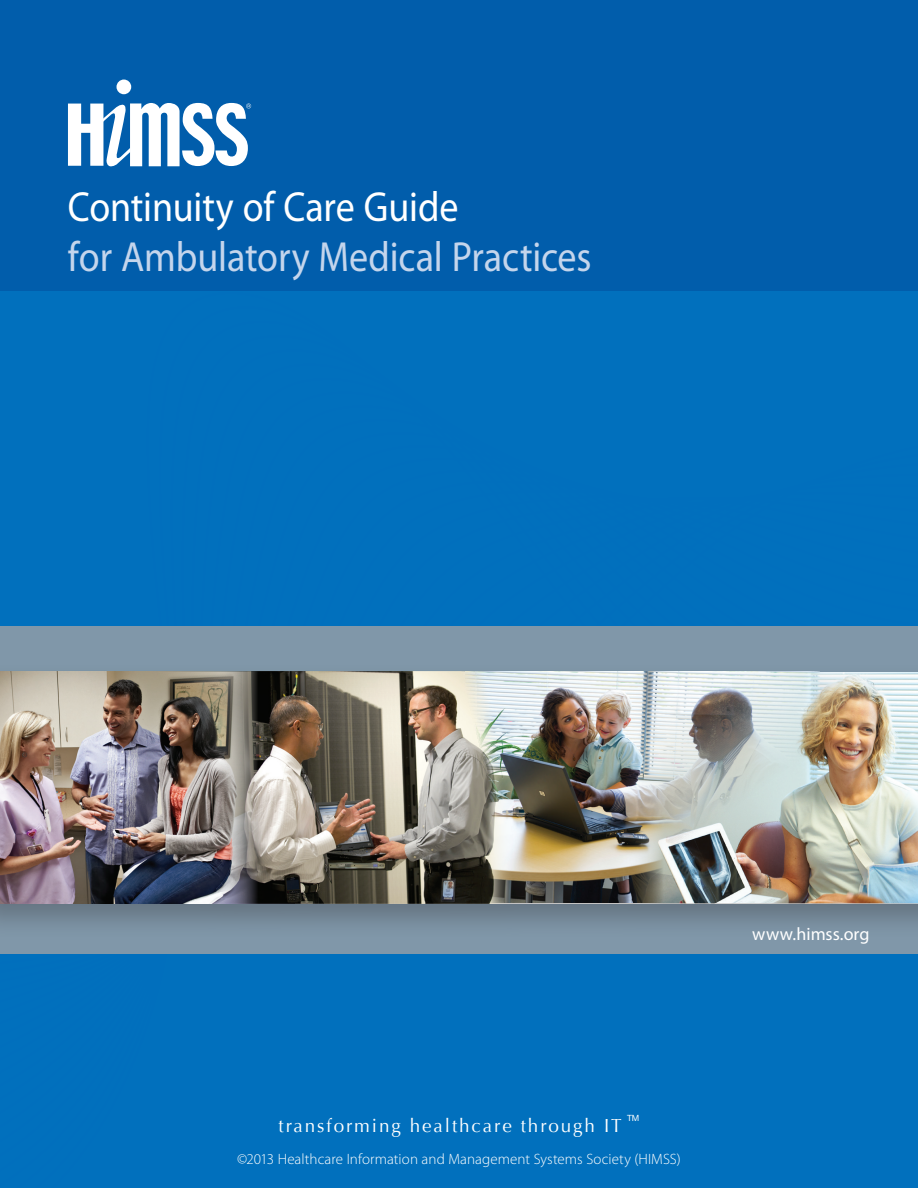
<style>
.page{position:relative;width:918px;height:1188px;background:#015dab}
.page>*{position:absolute;margin:0;border:0;box-sizing:border-box;transform-origin:0 0}
.t1{font:42.3px "Myriad Pro";letter-spacing:-.005em;color:#c4d5ec;scale:.9 1}
.t2{font:42.3px "Myriad Pro";letter-spacing:-.005em;color:#fff;scale:.9 1}
.t3{font:18.9px "Optima";letter-spacing:.1em;color:#fff}
.t4{font:18px "Myriad Pro";color:#fff}
.t5{font:300 15px "Myriad Pro";letter-spacing:.005em;color:#fff}
.t6{font:8.55px "Helvetica Neue";color:#fff}
</style>
<div class="page">
<div style="left:0;top:292px;width:918px;height:896px;background:#0170bd"></div>
<div style="left:0;top:626px;width:918px;height:327px;background:#8097a9"></div>
<div style="left:117px;top:80px;width:14px;height:14px;background:#fff;border-radius:50%"></div>
<svg style="left:68px;top:102px;width:183px;height:65px"></svg>
<div style="left:0;top:663px;width:918px;height:277px;background:#231f20;opacity:.3"></div>
<img style="left:0;top:672px;width:218px;height:231px">
<img style="left:515px;top:672px;width:108px;height:231px">
<img style="left:623px;top:672px;width:295px;height:231px">
<img style="left:218px;top:672px;width:297px;height:231px">
<h1 class="t2" style="left:68px;top:184px;width:435px">Continuity of Care Guide</h1>
<h1 class="t1" style="left:68px;top:234px;width:583px">for Ambulatory Medical Practices</h1>
<p class="t3" style="left:279px;top:1115px;width:345px">transforming healthcare through IT</p>
<p class="t6" style="left:627px;top:1113px;width:14px">TM</p>
<p class="t5" style="left:237px;top:1150px;width:445px">©2013 Healthcare Information and Management Systems Society (HIMSS)</p>
<p class="t4" style="left:752px;top:924px;width:119px">www.himss.org</p>
</div>
